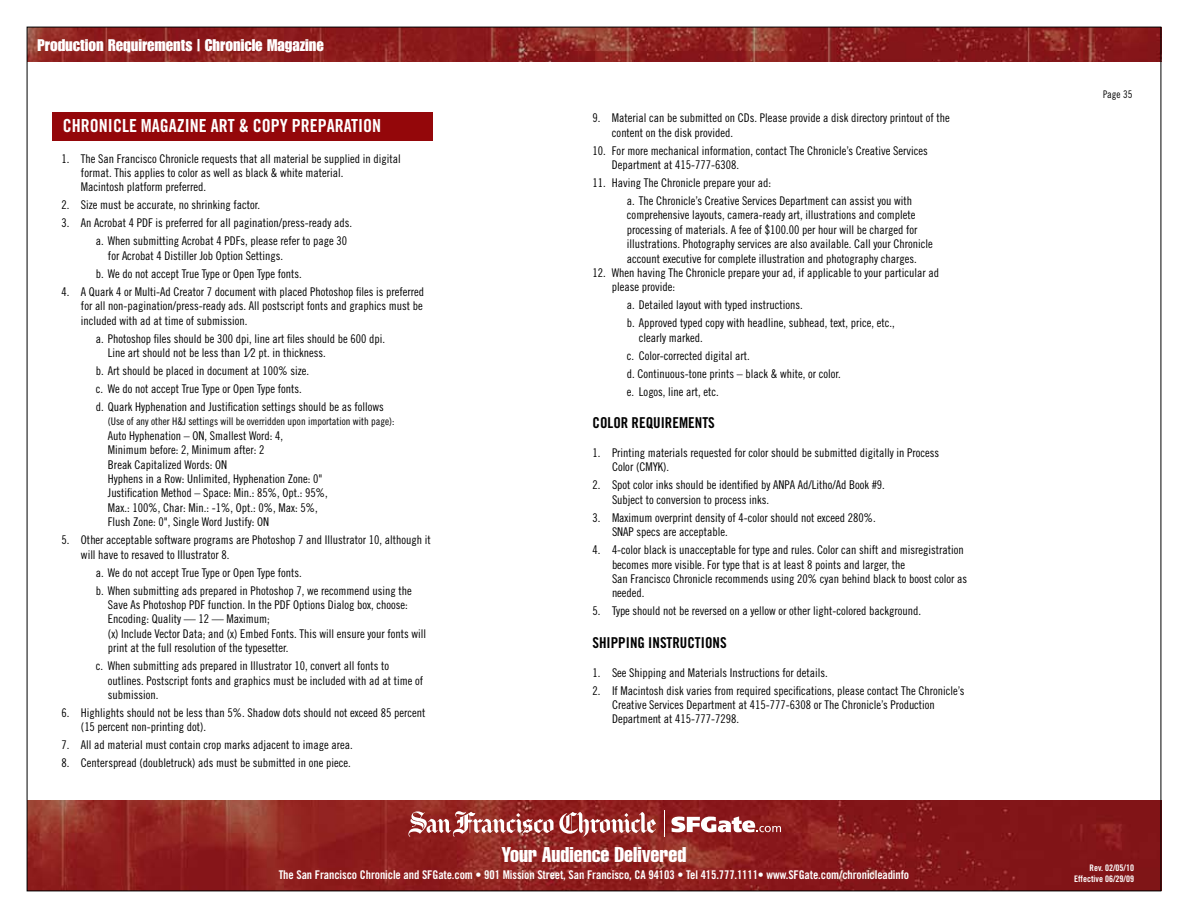
<style>
.page{position:relative;width:1188px;height:918px;background:#fff}
.page>*{position:absolute;margin:0;border:0;box-sizing:border-box;transform-origin:0 0}
.t1{font:extra-condensed 21px "Helvetica";color:#fff}
.t2{font:18px "Trade Gothic Bold Cond Twenty";color:#fff}
.t3{font:16.5px "Impact";color:#fff}
.t4{font:15px "Trade Gothic Bold Cond Twenty";color:#000}
.t5{font:12px/14.4px "Trade Gothic Cond Eighteen";color:#000}
.t6{font:12px "Trade Gothic Bold Cond Twenty";letter-spacing:-.01em;color:#fff}
.t7{font:10.5px "Trade Gothic Cond Eighteen";color:#000}
.t8{font:10.5px "Trade Gothic Cond Eighteen";color:#000;scale:.9 1}
.t9{font:9px/10.8px "Trade Gothic Bold Cond Twenty";color:#fff;text-align:right}
</style>
<div class="page">
<img style="left:29px;top:800px;width:1130px;height:89px">
<img style="left:29px;top:29px;width:1130px;height:33px">
<svg style="left:671px;top:816px;width:110px;height:16px"></svg>
<svg style="left:664px;top:810px;width:1px;height:27px"></svg>
<svg style="left:408px;top:811px;width:248px;height:26px"></svg>
<div style="left:52px;top:113px;width:382px;height:28px;background:#94070a"></div>
<h3 class="t3" style="left:38px;top:35px;width:288px">Production Requirements | Chronicle Magazine</h3>
<h2 class="t2" style="left:63px;top:115px;width:18px">Chronic</h2>
<h2 class="t2" style="left:122px;top:115px;width:29px">le magazine</h2>
<h2 class="t2" style="left:211px;top:115px;width:52px">art &amp; copy</h2>
<h2 class="t2" style="left:292px;top:115px;width:9px">preparation</h2>
<p class="t5" style="left:81px;top:151px;width:321px;text-indent:-20px">1. The San Francisco Chronicle requests that all material be supplied in digital format. This applies to color as well as black &amp; white material.<br>Macintosh platform preferred.</p>
<p class="t5" style="left:61px;top:198px;width:200px">2. Size must be accurate, no shrinking factor.</p>
<p class="t5" style="left:96px;top:214px;width:258px;line-height:18px;text-indent:-34px">3. An Acrobat 4 PDF is preferred for all pagination/press-ready ads. a. When submitting Acrobat 4 PDFs, please refer to page 30</p>
<p class="t5" style="left:96px;top:246px;width:207px;line-height:18px;text-align:center">for Acrobat 4 Distiller Job Option Settings.<br>b. We do not accept True Type or Open Type fonts.</p>
<p class="t5" style="left:81px;top:284px;width:345px;text-align:justify;text-indent:-20px">4. A Quark 4 or Multi-Ad Creator 7 document with placed Photoshop files is preferred for all non-pagination/press-ready ads. All postscript fonts and graphics must be included with ad at time of submission.</p>
<p class="t5" style="left:108px;top:331px;width:279px;text-indent:-12px">a. Photoshop files should be 300 dpi, line art files should be 600 dpi.<br>Line art should not be less than 1⁄2 pt. in thickness.</p>
<p class="t5" style="left:96px;top:362px;width:289px;line-height:18px">b. Art should be placed in document at 100% size.<br>c. We do not accept True Type or Open Type fonts.<br>d. Quark Hyphenation and Justification settings should be as follows</p>
<p class="t7" style="left:108px;top:415px;width:288px">(Use of any other H&amp;J settings will be overridden upon importation with page):</p>
<p class="t5" style="left:108px;top:428px;width:221px">Auto Hyphenation – ON, Smallest Word: 4,<br>Minimum before: 2, Minimum after: 2<br>Break Capitalized Words: ON<br>Hyphens in a Row: Unlimited, Hyphenation Zone: 0" Justification Method – Space: Min.: 85%, Opt.: 95%, Max.: 100%, Char: Min.: -1%, Opt.: 0%, Max: 5%, Flush Zone: 0", Single Word Justify: ON</p>
<p class="t5" style="left:81px;top:533px;width:351px;text-indent:-20px">5. Other acceptable software programs are Photoshop 7 and Illustrator 10, although it will have to resaved to Illustrator 8.</p>
<p class="t5" style="left:96px;top:563px;width:317px;line-height:18px">a. We do not accept True Type or Open Type fonts.<br>b. When submitting ads prepared in Photoshop 7, we recommend using the</p>
<p class="t5" style="left:108px;top:597px;width:320px">Save As Photoshop PDF function. In the PDF Options Dialog box, choose:<br>Encoding: Quality — 12 — Maximum;<br>(x) Include Vector Data; and (x) Embed Fonts. This will ensure your fonts will print at the full resolution of the typesetter.</p>
<p class="t5" style="left:108px;top:659px;width:317px;text-indent:-12px">c. When submitting ads prepared in Illustrator 10, convert all fonts to outlines. Postscript fonts and graphics must be included with ad at time of submission.</p>
<p class="t5" style="left:81px;top:705px;width:346px;text-indent:-20px">6. Highlights should not be less than 5%. Shadow dots should not exceed 85 percent (15 percent non-printing dot).</p>
<p class="t5" style="left:61px;top:738px;width:293px">7. All ad material must contain crop marks adjacent to image area.</p>
<p class="t5" style="left:61px;top:756px;width:291px">8. Centerspread (doubletruck) ads must be submitted in one piece.</p>
<p class="t5" style="left:612px;top:111px;width:339px;text-indent:-20px">9. Material can be submitted on CDs. Please provide a disk directory printout of the content on the disk provided.</p>
<p class="t5" style="left:612px;top:143px;width:317px;text-indent:-20px">10. For more mechanical information, contact The Chronicle’s Creative Services<br>Department at 415-777-6308.</p>
<p class="t5" style="left:627px;top:174px;width:287px;line-height:18px;text-indent:-34px">11. Having The Chronicle prepare your ad:<br>a. The Chronicle’s Creative Services Department can assist you with</p>
<p class="t5" style="left:627px;top:208px;width:307px">comprehensive layouts, camera-ready art, illustrations and complete processing of materials. A fee of $100.00 per hour will be charged for illustrations. Photography services are also available. Call your Chronicle account executive for complete illustration and photography charges.</p>
<p class="t5" style="left:612px;top:265px;width:329px;text-indent:-20px">12. When having The Chronicle prepare your ad, if applicable to your particular ad please provide:</p>
<p class="t5" style="left:627px;top:296px;width:269px;line-height:18px">a. Detailed layout with typed instructions.<br>b. Approved typed copy with headline, subhead, text, price, etc.,</p>
<p class="t5" style="left:627px;top:328px;width:215px;line-height:18px;text-indent:12px">clearly marked.<br>c. Color-corrected digital art.<br>d. Continuous-tone prints – black &amp; white, or color. e. Logos, line art, etc.</p>
<p class="t4" style="left:592px;top:414px;width:124px">COLOR REQUIREMENTS</p>
<p class="t5" style="left:612px;top:445px;width:329px;text-indent:-20px">1. Printing materials requested for color should be submitted digitally in Process<br>Color (CMYK).</p>
<p class="t5" style="left:612px;top:478px;width:274px;text-indent:-20px">2. Spot color inks should be identified by ANPA Ad/Litho/Ad Book #9.<br>Subject to conversion to process inks.</p>
<p class="t5" style="left:612px;top:510px;width:265px;text-indent:-20px">3. Maximum overprint density of 4-color should not exceed 280%.<br>SNAP specs are acceptable.</p>
<p class="t5" style="left:612px;top:543px;width:357px;text-indent:-20px">4. 4-color black is unacceptable for type and rules. Color can shift and misregistration becomes more visible. For type that is at least 8 points and larger, the<br>San Francisco Chronicle recommends using 20% cyan behind black to boost color as needed.</p>
<p class="t5" style="left:592px;top:604px;width:330px">5. Type should not be reversed on a yellow or other light-colored background.</p>
<p class="t4" style="left:592px;top:633px;width:136px">SHIPPING INSTRUCTIONS</p>
<p class="t5" style="left:592px;top:665px;width:237px">1. See Shipping and Materials Instructions for details.</p>
<p class="t5" style="left:612px;top:683px;width:354px;text-indent:-20px">2. If Macintosh disk varies from required specifications, please contact The Chronicle’s<br>Creative Services Department at 415-777-6308 or The Chronicle’s Production<br>Department at 415-777-7298.</p>
<h1 class="t1" style="left:502px;top:841px;width:186px">Your Audience Delivered</h1>
<p class="t6" style="left:279px;top:868px;width:632px">The San Francisco Chronicle and SFGate.com • 901 Mission Street, San Francisco, CA 94103 • Tel 415.777.1111• www.SFGate.com/chronicleadinfo</p>
<p class="t8" style="left:1103px;top:88px;width:34px">Page 35</p>
<p class="t9" style="left:1074px;top:863px;width:61px">Rev. 02/05/10<br>Effective 06/29/09</p>
</div>
